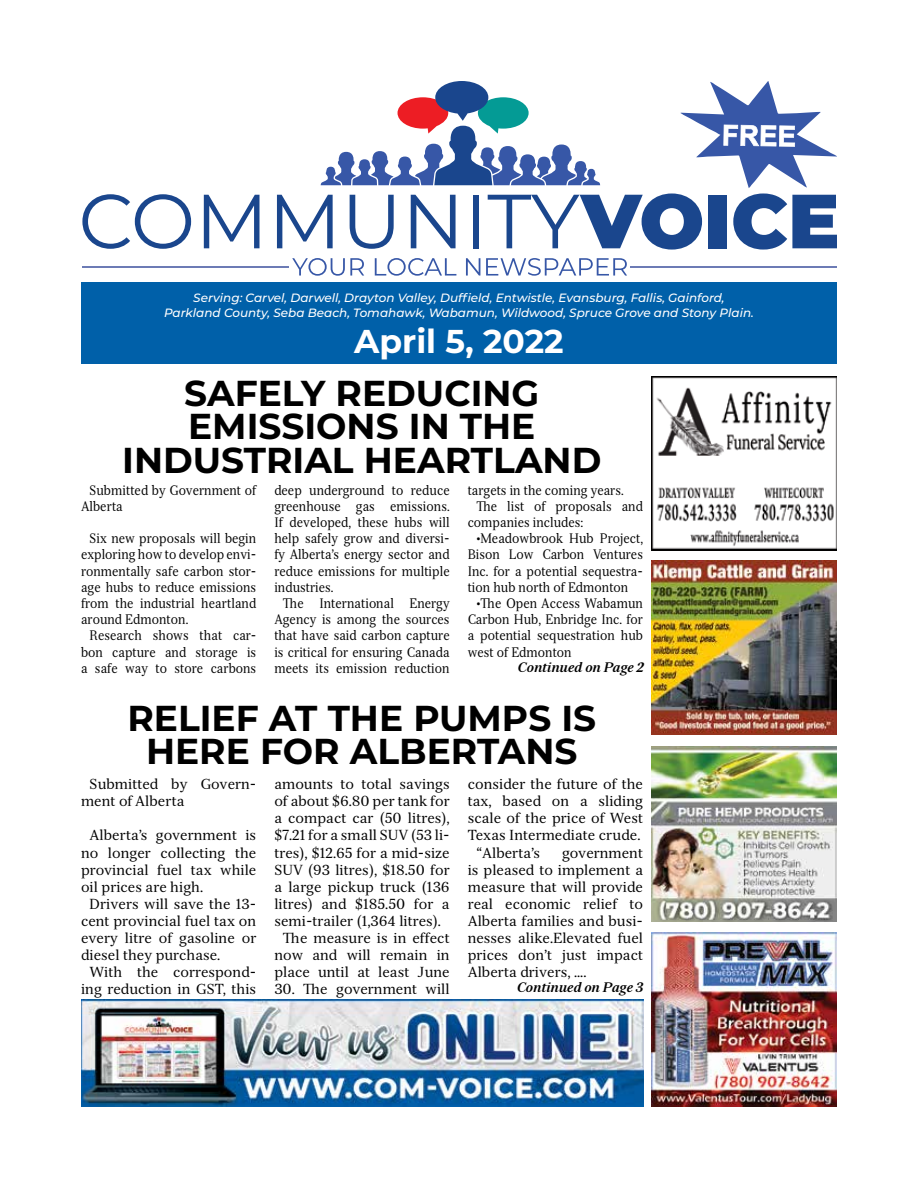
<style>
.page{position:relative;width:918px;height:1188px;background:#fff}
.page>*{position:absolute;margin:0;border:0;box-sizing:border-box;transform-origin:0 0}
.t1{font:700 36px/33px "Montserrat";color:#000}
.t2{font:700 33px "Montserrat";color:#fff}
.t3{font:14.25px/17.1px "Serif 12 Beta";color:#000;text-align:justify}
.t4{font:13.5px/16.2px "Serif 12 Beta";color:#000;text-align:justify;scale:.9 1}
.t5{font:italic 700 13.5px "Serif 12 Beta";color:#000}
.t6{font:italic 500 12px/14.4px "Montserrat";color:#fff;text-align:center}
</style>
<div class="page">
<div style="left:81px;top:282px;width:756px;height:81px;background:#0060a9"></div>
<hr style="left:82px;top:266px;width:207px;height:2px;background:#6c7bb5">
<hr style="left:630px;top:266px;width:207px;height:2px;background:#6c7bb5">
<svg style="left:292px;top:258px;width:72px;height:18px"></svg>
<svg style="left:375px;top:258px;width:81px;height:18px"></svg>
<svg style="left:466px;top:258px;width:14px;height:18px"></svg>
<svg style="left:486px;top:258px;width:141px;height:18px"></svg>
<svg style="left:82px;top:194px;width:109px;height:55px"></svg>
<svg style="left:204px;top:195px;width:56px;height:53px"></svg>
<svg style="left:277px;top:81px;width:560px;height:169px"></svg>
<img style="left:81px;top:1000px;width:562px;height:107px">
<img style="left:652px;top:376px;width:185px;height:174px">
<img style="left:652px;top:561px;width:185px;height:174px">
<img style="left:652px;top:747px;width:185px;height:174px">
<img style="left:652px;top:932px;width:185px;height:175px">
<p class="t6" style="left:164px;top:290px;width:591px">Serving: Carvel, Darwell, Drayton Valley, Duffield, Entwistle, Evansburg, Fallis, Gainford,<br>Parkland County, Seba Beach, Tomahawk, Wabamun, Wildwood, Spruce Grove and Stony Plain.</p>
<h2 class="t2" style="left:354px;top:318px;width:211px">APRIL 5, 2022</h2>
<h1 class="t1" style="left:184px;top:375px;width:357px">SAFELY REDUCING</h1>
<h1 class="t1" style="left:188px;top:408px;width:349px">EMISSIONS I N THE</h1>
<h1 class="t1" style="left:122px;top:441px;width:124px">INDUSTR</h1>
<h1 class="t1" style="left:293px;top:441px;width:151px">IAL HEART</h1>
<h1 class="t1" style="left:493px;top:441px;width:110px">LAND</h1>
<p class="t4" style="left:81px;top:482px;width:196px;text-indent:9px">Submitted by Government of<br>Alberta</p>
<p class="t4" style="left:81px;top:530px;width:196px;text-indent:9px">Six new proposals will begin exploring how to develop envi&shy;ronmentally safe carbon stor&shy;age hubs to reduce emissions from the industrial heartland around Edmonton.</p>
<p class="t4" style="left:81px;top:628px;width:196px;text-indent:9px">Research shows that car&shy;bon capture and storage is a safe way to store carbons</p>
<p class="t4" style="left:274px;top:482px;width:196px">deep underground to reduce greenhouse gas emissions.<br>If developed, these hubs will help safely grow and diversi&shy;fy Alberta’s energy sector and reduce emissions for multiple industries.</p>
<p class="t4" style="left:274px;top:595px;width:196px;text-indent:9px">The International Energy Agency is among the sources that have said carbon capture is critical for ensuring Canada meets its emission reduction</p>
<p class="t4" style="left:468px;top:482px;width:175px">targets in the coming years.</p>
<p class="t4" style="left:476px;top:498px;width:187px">The list of proposals and</p>
<p class="t4" style="left:468px;top:514px;width:130px">companies includes:</p>
<p class="t4" style="left:468px;top:530px;width:196px;text-indent:9px">•Meadowbrook Hub Project, Bison Low Carbon Ventures Inc. for a potential sequestra&shy;tion hub north of Edmonton</p>
<p class="t4" style="left:468px;top:595px;width:196px;text-indent:9px">•The Open Access Wabamun Carbon Hub, Enbridge Inc. for a potential sequestration hub west of Edmonton</p>
<p class="t5" style="left:518px;top:659px;width:127px">Continued on Page 2</p>
<h1 class="t1" style="left:146px;top:699px;width:432px;text-indent:-19px">RELIEF AT THE PUMPS IS<br>H ERE FOR ALBERTA</h1>
<h1 class="t1" style="left:526px;top:732px;width:50px">NS</h1>
<p class="t3" style="left:81px;top:776px;width:177px;text-indent:9px">Submitted by Govern&shy;ment of Alberta</p>
<p class="t3" style="left:81px;top:827px;width:177px;text-indent:9px">Alberta’s government is no longer collecting the provincial fuel tax while oil prices are high.</p>
<p class="t3" style="left:81px;top:895px;width:177px;text-indent:9px">Drivers will save the 13- cent provincial fuel tax on every litre of gasoline or diesel they purchase.</p>
<p class="t3" style="left:81px;top:964px;width:177px;text-align:right">With the correspond&shy;ing reduction in GST, this</p>
<p class="t3" style="left:274px;top:776px;width:177px">amounts to total savings</p>
<p class="t3" style="left:274px;top:793px;width:177px">of about $6.80 per tank for</p>
<p class="t3" style="left:274px;top:810px;width:177px">a compact car (50 litres),</p>
<p class="t3" style="left:274px;top:827px;width:177px">$7.21 for a small SUV (53 li-</p>
<p class="t3" style="left:274px;top:844px;width:177px">tres), $12.65 for a mid-size</p>
<p class="t3" style="left:274px;top:861px;width:177px">SUV (93 litres), $18.50 for</p>
<p class="t3" style="left:274px;top:878px;width:177px">a large pickup truck (136</p>
<p class="t3" style="left:274px;top:895px;width:177px">litres) and $185.50 for a</p>
<p class="t3" style="left:274px;top:912px;width:168px">semi-trailer (1,364 litres).</p>
<p class="t3" style="left:283px;top:930px;width:168px">The measure is in effect</p>
<p class="t3" style="left:274px;top:947px;width:177px">now and will remain in</p>
<p class="t3" style="left:274px;top:964px;width:177px">place until at least June</p>
<p class="t3" style="left:274px;top:981px;width:177px">30. The government will</p>
<p class="t3" style="left:468px;top:776px;width:177px">consider the future of the</p>
<p class="t3" style="left:468px;top:793px;width:177px">tax, based on a sliding</p>
<p class="t3" style="left:468px;top:810px;width:177px">scale of the price of West</p>
<p class="t3" style="left:468px;top:827px;width:174px">Texas Intermediate crude.</p>
<p class="t3" style="left:476px;top:844px;width:65px">“Alberta’s</p>
<p class="t3" style="left:468px;top:844px;width:177px;text-indent:94px">government is pleased to implement a measure that will provide real economic relief to Alberta families and busi&shy;nesses alike.Elevated fuel prices don’t just impact Alberta drivers, ....</p>
<p class="t5" style="left:517px;top:979px;width:128px">Continued on Page 3</p>
</div>
